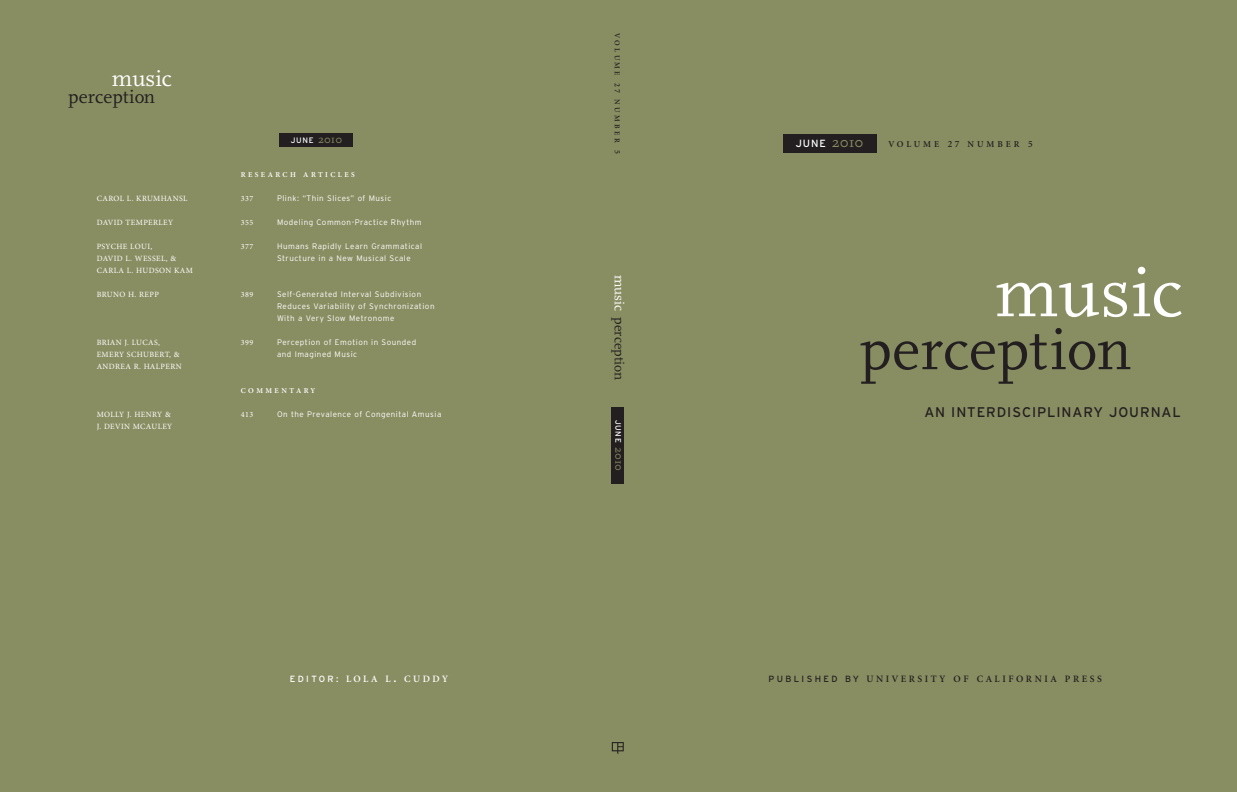
<style>
.page{position:relative;width:1237px;height:792px;background:#898e62}
.page>*{position:absolute;margin:0;border:0;box-sizing:border-box;transform-origin:0 0}
.t1{font:72px "Scala LF";letter-spacing:.005em;color:#fff}
.t2{font:60px "Scala LF";color:#231f20}
.t3{font:23.2px "Scala LF";color:#fff}
.t4{font:19.3px "Scala LF";color:#231f20}
.t5{font:14px "Interstate";letter-spacing:.065em;color:#231f20}
.t6{font:14px "Scala LF";color:#231f20}
.t7{font:10.4px "Interstate";color:#fff}
.t8{font:600 9.8px "Minion";letter-spacing:.26em;color:#231f20}
.t9{font:600 9.8px "Minion";letter-spacing:.26em;color:#fff}
.t10{font:600 9px "Minion";letter-spacing:.325em;color:#231f20}
.t11{font:300 8px/12px "Interstate";letter-spacing:.065em;color:#fff}
.t12{font:8px "Minion Pro";letter-spacing:.045em;color:#fff}
.t13{font:7.9px "Interstate";letter-spacing:.09em;color:#fff}
.t14{font:600 7.5px "Minion Pro";letter-spacing:.33em;color:#fff}
.t15{font:600 7.5px "Minion";letter-spacing:.325em;color:#231f20}
.s1{font-family:"Scala";font-size:11.4px;color:#898e62}
.s2{font-family:"Interstate";font-weight:400;font-size:9px}
.s3{font-size:13px}
.s4{font-size:8px}
.s5{color:#fff}
.s6{font-family:"Scala";font-size:15px;color:#898e62}
.s7{font-size:9.5px}
</style>
<div class="page">
<h3 class="t3" style="left:112px;top:69px;width:61px">music</h3>
<h3 class="t4" style="left:68px;top:89px;width:88px">perception</h3>
<p class="t13" style="left:291px;top:137px;width:53px">JUNE <span class="s1">2010</span></p>
<p class="t14" style="left:241px;top:172px;width:116px">RESEARCH ARTICLES</p>
<p class="t12" style="left:97px;top:195px;width:92px">CAROL L. KRUMHANSL</p>
<p class="t12" style="left:241px;top:195px;width:14px">337</p>
<p class="t11" style="left:277px;top:193px;width:116px">Plink: “Thin Slices” of Music</p>
<p class="t12" style="left:97px;top:219px;width:78px">DAVID TEMPERLEY</p>
<p class="t12" style="left:241px;top:219px;width:14px">355</p>
<p class="t11" style="left:277px;top:217px;width:146px">Modeling Common-Practice Rhythm</p>
<p class="t12" style="left:97px;top:243px;width:57px">PSYCHE LOUI,</p>
<p class="t12" style="left:241px;top:243px;width:14px">377</p>
<p class="t11" style="left:277px;top:241px;width:147px">Humans Rapidly Learn Grammatical</p>
<p class="t12" style="left:97px;top:255px;width:81px">DAVID L. WESSEL, &amp;</p>
<p class="t11" style="left:277px;top:253px;width:135px">Structure in a New Musical Scale</p>
<p class="t12" style="left:97px;top:267px;width:98px">CARLA L. HUDSON KAM</p>
<p class="t12" style="left:97px;top:291px;width:64px">BRUNO H. REPP</p>
<p class="t12" style="left:241px;top:291px;width:14px">389</p>
<p class="t11" style="left:277px;top:289px;width:159px">Self-Generated Interval Subdivision<br>Reduces Variability of Synchronization<br>With a Very Slow Metronome</p>
<p class="t12" style="left:97px;top:339px;width:65px">BRIAN J. LUCAS,</p>
<p class="t12" style="left:241px;top:339px;width:14px">399</p>
<p class="t11" style="left:277px;top:337px;width:141px">Perception of Emotion in Sounded</p>
<p class="t12" style="left:97px;top:351px;width:84px">EMERY SCHUBERT, &amp;</p>
<p class="t11" style="left:277px;top:349px;width:82px">and Imagined Music</p>
<p class="t12" style="left:97px;top:363px;width:86px">ANDREA R. HALPERN</p>
<p class="t14" style="left:241px;top:388px;width:76px">COMMENTARY</p>
<p class="t12" style="left:97px;top:411px;width:75px">MOLLY J. HENRY &amp;</p>
<p class="t12" style="left:241px;top:411px;width:14px">413</p>
<p class="t11" style="left:277px;top:409px;width:166px">On the Prevalence of Congenital Amusia</p>
<p class="t12" style="left:97px;top:423px;width:77px">J. DEVIN MCAULEY</p>
<p class="t9" style="left:290px;top:675px;width:160px"><span class="s2">EDITOR:</span> LOLA L<span class="s3">.</span> CUDDY</p>
<p class="t15" style="left:620px;top:33px;width:122px;rotate:90deg">VOLUME <span class="s4">27</span> NUMBER <span class="s4">5</span></p>
<h3 class="t6" style="left:625px;top:275px;width:107px;rotate:90deg"><span class="s5">music</span> perception</h3>
<p class="t13" style="left:621px;top:420px;width:53px;rotate:90deg">JUNE <span class="s1">2010</span></p>
<h3 class="t7" style="left:796px;top:139px;width:69px">JUNE <span class="s6">2010</span></h3>
<p class="t10" style="left:888px;top:140px;width:146px">VOLUME <span class="s7">27</span> NUMBER <span class="s7">5</span></p>
<h1 class="t1" style="left:995px;top:262px;width:189px">music</h1>
<h2 class="t2" style="left:859px;top:324px;width:274px">perception</h2>
<h3 class="t5" style="left:924px;top:407px;width:258px">AN INTERDISCIPLINARY JOURNAL</h3>
<p class="t8" style="left:768px;top:675px;width:335px"><span class="s2">PUBLISHED BY</span> UNIVERSITY OF CALIFORNIA PRESS</p>
</div>
